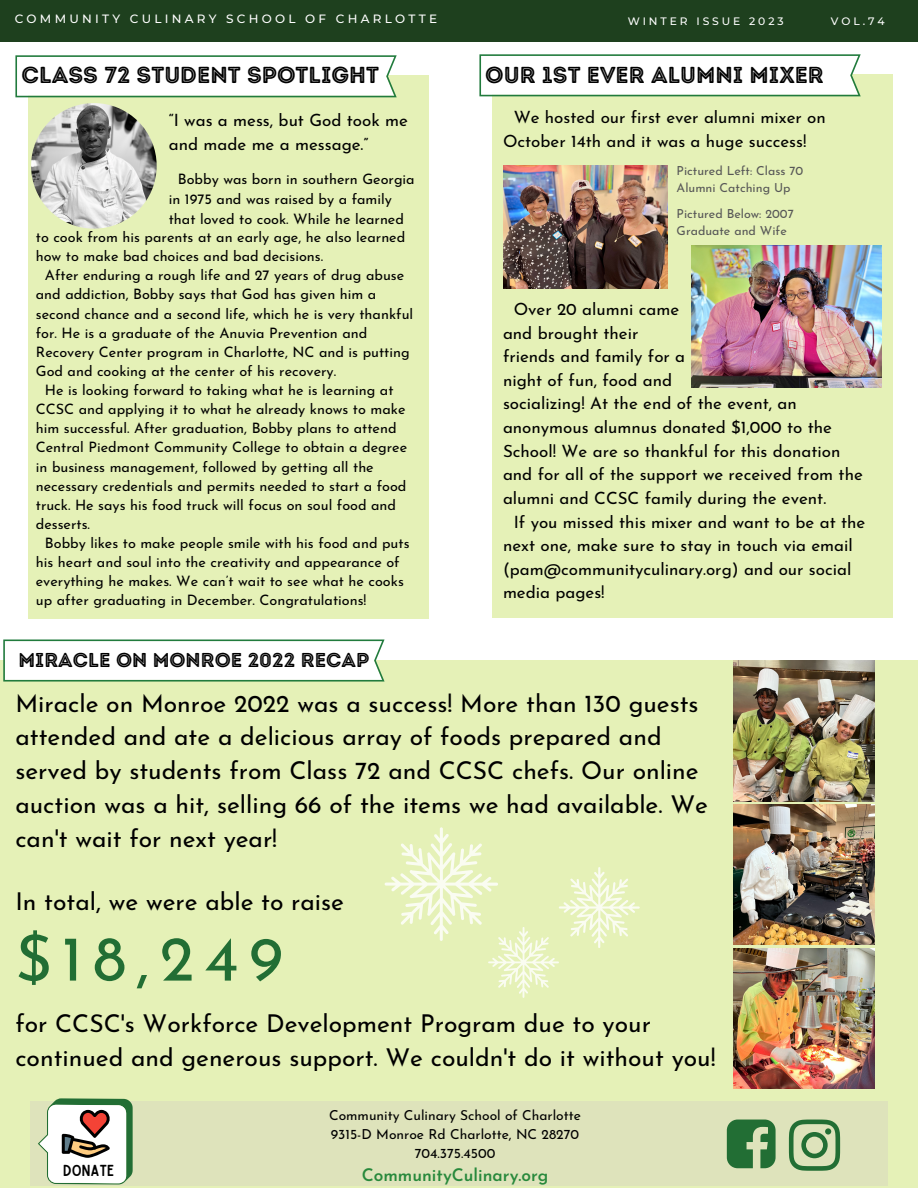
<style>
.page{position:relative;width:918px;height:1188px;background:#fff}
.page>*{position:absolute;margin:0;border:0;box-sizing:border-box;transform-origin:0 0}
.t1{font:63.6px "Josefin Sans";color:#226e34}
.t2{font:24.6px/33.8px "Josefin Sans";color:#000}
.t3{font:23.1px "Intro Rust Base Line";color:#000}
.t4{font:20.1px "Intro Rust Base Line";color:#000}
.t5{font:600 17.25px "Josefin Sans";color:#28893c}
.t6{font:16.95px/23.7px "Josefin Sans";color:#000}
.t7{font:15.3px "Sailors";color:#000}
.t8{font:14.4px/19.2px "Josefin Sans";color:#000}
.t9{font:13.8px/19.2px "Josefin Sans";color:#000;text-align:center}
.t10{font:12.45px/17.2px "Josefin Sans";color:#575757}
.t11{font:500 12px "Montserrat";letter-spacing:.27em;color:#fff}
.t12{font:500 10.8px "Montserrat";letter-spacing:.27em;color:#fff}
</style>
<div class="page">
<div style="left:0;top:661px;width:918px;height:527px;background:#e5f1b7"></div>
<div style="left:28px;top:75px;width:401px;height:544px;background:#e5f1b7"></div>
<img style="left:31px;top:103px;width:126px;height:126px;border-radius:50%">
<svg style="left:15px;top:55px;width:382px;height:42px"></svg>
<div style="left:492px;top:75px;width:401px;height:543px;background:#e5f1b7"></div>
<svg style="left:479px;top:54px;width:382px;height:42px"></svg>
<div style="left:30px;top:1102px;width:858px;height:84px;background:#dee3bb"></div>
<svg style="left:38px;top:1098px;width:95px;height:87px;background:#c6caba"></svg>
<svg style="left:727px;top:1120px;width:49px;height:48px"></svg>
<svg style="left:789px;top:1120px;width:51px;height:51px"></svg>
<div style="left:825px;top:1128px;width:6px;height:7px;background:#226e34;border-radius:50%"></div>
<div style="left:0;top:0;width:918px;height:42px;background:#1e401e"></div>
<img style="left:504px;top:165px;width:164px;height:123px">
<img style="left:691px;top:245px;width:191px;height:143px">
<svg style="left:3px;top:640px;width:382px;height:42px"></svg>
<img style="left:734px;top:661px;width:140px;height:140px">
<img style="left:734px;top:804px;width:140px;height:141px">
<img style="left:734px;top:948px;width:140px;height:141px">
<svg style="left:385px;top:827px;width:255px;height:171px"></svg>
<p class="t11" style="left:15px;top:11px;width:424px">COMMUNITY CULINARY SCHOOL OF CHARLOTTE</p>
<p class="t12" style="left:628px;top:14px;width:157px">WINTER ISSUE 2023</p>
<p class="t12" style="left:831px;top:14px;width:55px">VOL.74</p>
<h3 class="t3" style="left:22px;top:61px;width:359px">CLASS 72 STUDENT SPOTLIGHT</h3>
<h3 class="t3" style="left:485px;top:61px;width:340px">OUR 1ST EVER ALUMNI MIXER</h3>
<p class="t6" style="left:503px;top:107px;width:324px;text-indent:11px">We hosted our first ever alumni mixer on<br>October 14th and it was a huge success!</p>
<p class="t6" style="left:169px;top:110px;width:241px">“I was a mess, but God took me and made me a message.”</p>
<p class="t8" style="left:169px;top:171px;width:247px;line-height:19.6px;text-indent:9px">Bobby was born in southern Georgia in 1975 and was raised by a family that loved to cook. While he learned</p>
<p class="t8" style="left:36px;top:229px;width:371px">to cook from his parents at an early age, he also learned how to make bad choices and bad decisions.</p>
<p class="t8" style="left:36px;top:267px;width:379px;text-indent:9px">After enduring a rough life and 27 years of drug abuse and addiction, Bobby says that God has given him a second chance and a second life, which he is very thankful for. He is a graduate of the Anuvia Prevention and Recovery Center program in Charlotte, NC and is putting God and cooking at the center of his recovery.</p>
<p class="t8" style="left:36px;top:382px;width:373px;text-indent:9px">He is looking forward to taking what he is learning at CCSC and applying it to what he already knows to make him successful. After graduation, Bobby plans to attend Central Piedmont Community College to obtain a degree in business management, followed by getting all the necessary credentials and permits needed to start a food truck. He says his food truck will focus on soul food and desserts.</p>
<p class="t8" style="left:36px;top:535px;width:375px;text-indent:9px">Bobby likes to make people smile with his food and puts his heart and soul into the creativity and appearance of everything he makes. We can’t wait to see what he cooks up after graduating in December. Congratulations!</p>
<p class="t10" style="left:677px;top:163px;width:128px">Pictured Left: Class 70<br>Alumni Catching Up</p>
<p class="t10" style="left:677px;top:206px;width:119px">Pictured Below: 2007<br>Graduate and Wife</p>
<p class="t6" style="left:503px;top:299px;width:184px;text-indent:11px">Over 20 alumni came and brought their friends and family for a night of fun, food and</p>
<p class="t6" style="left:503px;top:393px;width:361px">socializing! At the end of the event, an anonymous alumnus donated $1,000 to the School! We are so thankful for this donation and for all of the support we received from the alumni and CCSC family during the event.</p>
<p class="t6" style="left:503px;top:511px;width:364px;text-indent:11px">If you missed this mixer and want to be at the next one, make sure to stay in touch via email (pam@communityculinary.org) and our social media pages!</p>
<h3 class="t4" style="left:18px;top:648px;width:352px">MIRACLE ON MONROE 2022 RECAP</h3>
<p class="t2" style="left:15px;top:689px;width:694px">Miracle on Monroe 2022 was a success! More than 130 guests attended and ate a delicious array of foods prepared and served by students from Class 72 and CCSC chefs. Our online auction was a hit, selling 66 of the items we had available. We can't wait for next year!</p>
<h2 class="t2" style="left:15px;top:887px;width:330px">In total, we were able to raise</h2>
<h1 class="t1" style="left:15px;top:933px;width:269px">$18,249</h1>
<h2 class="t2" style="left:15px;top:1009px;width:702px">for CCSC's Workforce Development Program due to your continued and generous support. We couldn't do it without you!</h2>
<p class="t7" style="left:63px;top:1164px;width:53px">DONATE</p>
<p class="t9" style="left:329px;top:1107px;width:253px">Community Culinary School of Charlotte<br>9315-D Monroe Rd Charlotte, NC 28270<br>704.375.4500</p>
<p class="t5" style="left:362px;top:1168px;width:188px">CommunityCulinary.org</p>
</div>
